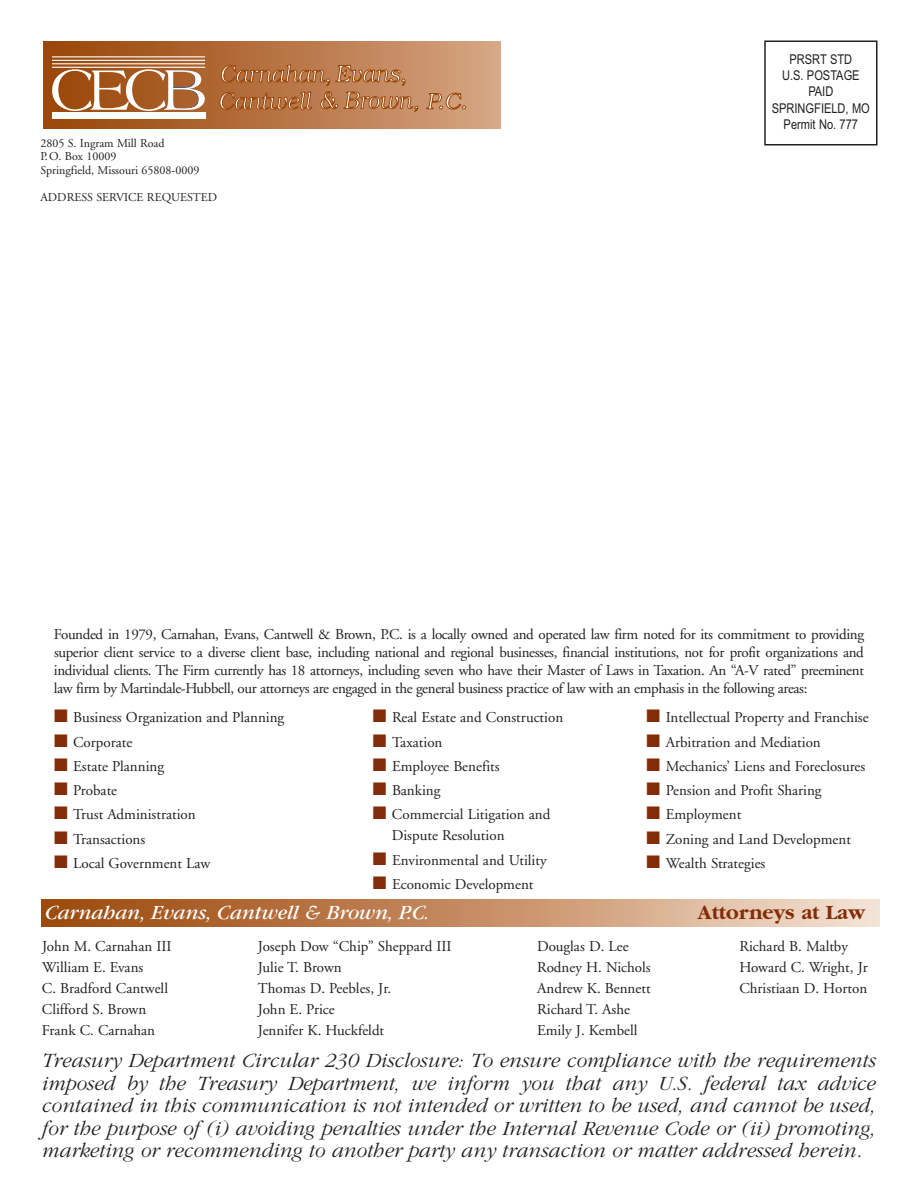
<style>
.page{position:relative;width:918px;height:1188px;background:#fff}
.page>*{position:absolute;margin:0;border:0;box-sizing:border-box;transform-origin:0 0}
.t1{font:italic 300 21px/22.5px "Garamond";color:#231f20;text-align:justify}
.t2{font:italic 21px "Garamond";color:#fff}
.t3{font:700 21px "Garamond";color:#832d08}
.t4{font:15px/21px "Adobe Garamond";color:#231f20}
.t5{font:13.5px/16.2px "Arial Narrow";color:#231f20;text-align:center}
.t6{font:12px/13.5px "Adobe Garamond";color:#231f20}
.s1{color:#832d08}
</style>
<div class="page">
<div style="left:764px;top:40px;width:114px;height:106px;border:2px solid #231f20"></div>
<div style="left:41px;top:899px;width:839px;height:27px;background:linear-gradient(to right,#994102,#f3dece)"></div>
<svg style="left:44px;top:42px;width:456px;height:87px;background:#ba7b4d"></svg>
<hr style="left:52px;top:67px;width:153px;height:1px;background:#fff">
<div style="left:52px;top:112px;width:153px;height:7px;background:#fff"></div>
<hr style="left:52px;top:63px;width:153px;height:1px;background:#fff">
<hr style="left:52px;top:60px;width:153px;height:1px;background:#fff">
<hr style="left:52px;top:56px;width:153px;height:1px;background:#fff">
<svg style="left:52px;top:69px;width:153px;height:42px"></svg>
<svg style="left:220px;top:64px;width:198px;height:48px;background:#b9794b"></svg>
<svg style="left:426px;top:93px;width:40px;height:16px"></svg>
<p class="t6" style="left:40px;top:137px;width:160px">2805 S. Ingram Mill Road<br>P.O. Box 10009<br>Springfield, Missouri 65808-0009</p>
<p class="t6" style="left:40px;top:191px;width:178px">ADDRESS SERVICE REQUESTED</p>
<p class="t5" style="left:772px;top:51px;width:100px">PRSRT STD<br>U.S. POSTAGE<br>PAID<br>SPRINGFIELD, MO<br>Permit No. 777</p>
<p class="t4" style="left:54px;top:626px;width:812px;line-height:18px;text-align:justify">Founded in 1979, Carnahan, Evans, Cantwell &amp; Brown, P.C. is a locally owned and operated law firm noted for its commitment to providing superior client service to a diverse client base, including national and regional businesses, financial institutions, not for profit organizations and individual clients. The Firm currently has 18 attorneys, including seven who have their Master of Laws in Taxation. An “A-V rated” preeminent law firm by Martindale-Hubbell, our attorneys are engaged in the general business practice of law with an emphasis in the following areas:</p>
<p class="t4" style="left:54px;top:708px;width:232px"><span class="s1">■</span> Business Organization and Planning</p>
<p class="t4" style="left:54px;top:733px;width:80px"><span class="s1">■</span> Corporate</p>
<p class="t4" style="left:54px;top:757px;width:112px"><span class="s1">■</span> Estate Planning</p>
<p class="t4" style="left:54px;top:781px;width:65px"><span class="s1">■</span> Probate</p>
<p class="t4" style="left:54px;top:805px;width:143px"><span class="s1">■</span> Trust Administration</p>
<p class="t4" style="left:54px;top:830px;width:93px"><span class="s1">■</span> Transactions</p>
<p class="t4" style="left:54px;top:854px;width:158px"><span class="s1">■</span> Local Government Law</p>
<p class="t4" style="left:373px;top:708px;width:192px"><span class="s1">■</span> Real Estate and Construction</p>
<p class="t4" style="left:373px;top:733px;width:71px"><span class="s1">■</span> Taxation</p>
<p class="t4" style="left:373px;top:757px;width:128px"><span class="s1">■</span> Employee Benefits</p>
<p class="t4" style="left:373px;top:781px;width:69px"><span class="s1">■</span> Banking</p>
<p class="t4" style="left:392px;top:805px;width:160px;text-indent:-19px"><span class="s1">■</span> Commercial Litigation and<br>Dispute Resolution</p>
<p class="t4" style="left:373px;top:851px;width:175px"><span class="s1">■</span> Environmental and Utility</p>
<p class="t4" style="left:373px;top:875px;width:162px"><span class="s1">■</span> Economic Development</p>
<p class="t4" style="left:646px;top:708px;width:224px"><span class="s1">■</span> Intellectual Property and Franchise</p>
<p class="t4" style="left:646px;top:733px;width:176px"><span class="s1">■</span> Arbitration and Mediation</p>
<p class="t4" style="left:646px;top:757px;width:220px"><span class="s1">■</span> Mechanics’ Liens and Foreclosures</p>
<p class="t4" style="left:646px;top:781px;width:177px"><span class="s1">■</span> Pension and Profit Sharing</p>
<p class="t4" style="left:646px;top:805px;width:96px"><span class="s1">■</span> Employment</p>
<p class="t4" style="left:646px;top:830px;width:206px"><span class="s1">■</span> Zoning and Land Development</p>
<p class="t4" style="left:646px;top:854px;width:120px"><span class="s1">■</span> Wealth Strategies</p>
<h1 class="t2" style="left:45px;top:905px;width:386px">Carnahan, Evans, Cantwell &amp; Brown, P.C.</h1>
<h1 class="t3" style="left:698px;top:899px;width:169px">Attorneys at Law</h1>
<p class="t4" style="left:739px;top:937px;width:130px">Richard B. Maltby<br>Howard C. Wright, Jr<br>Christiaan D. Horton</p>
<p class="t4" style="left:42px;top:937px;width:131px">John M. Carnahan III<br>William E. Evans<br>C. Bradford Cantwell<br>Clifford S. Brown<br>Frank C. Carnahan</p>
<p class="t4" style="left:258px;top:937px;width:195px">Joseph Dow “Chip” Sheppard III<br>Julie T. Brown<br>Thomas D. Peebles, Jr.<br>John E. Price<br>Jennifer K. Huckfeldt</p>
<p class="t4" style="left:537px;top:937px;width:115px">Douglas D. Lee<br>Rodney H. Nichols<br>Andrew K. Bennett<br>Richard T. Ashe<br>Emily J. Kembell</p>
<p class="t1" style="left:42px;top:1049px;width:836px">Treasury Department Circular 230 Disclosure: To ensure compliance with the requirements imposed by the Treasury Department, we inform you that any U.S. federal tax advice contained in this communication is not intended or written to be used, and cannot be used, for the purpose of (i) avoiding penalties under the Internal Revenue Code or (ii) promoting, marketing or recommending to another party any transaction or matter addressed herein.</p>
</div>
